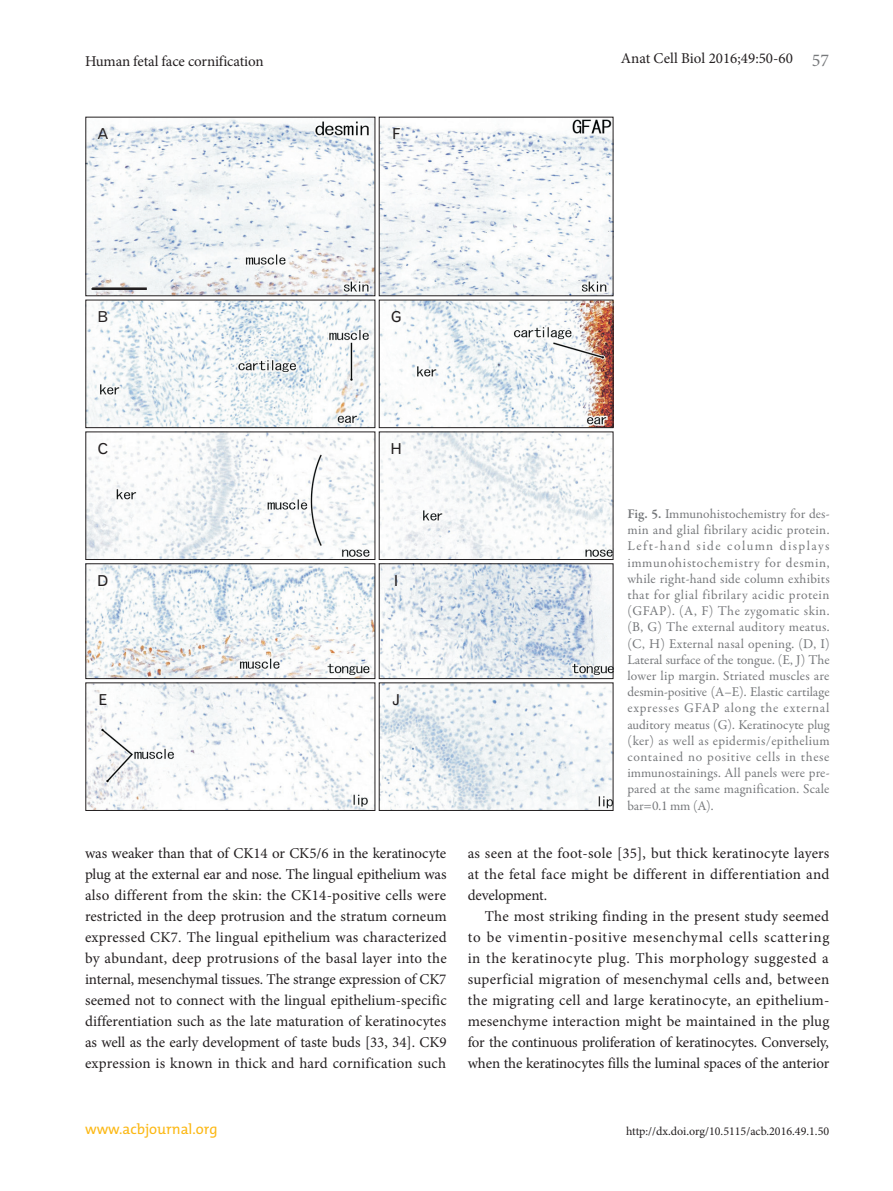
<style>
.page{position:relative;width:893px;height:1191px;background:#fff}
.page>*{position:absolute;margin:0;border:0;box-sizing:border-box;transform-origin:0 0}
.t1{font:15px/21px "Minion Pro";color:#231f20;text-align:justify}
.t2{font:15px "Gothic 720 BT Roman B";color:#231f20}
.t3{font:14.7px "The Mix";color:#fcb814}
.t4{font:13.5px/16.2px "Garamond Premr Pro";letter-spacing:.005em;color:#76787b;text-align:justify}
.t5{font:12px "Minion Pro";color:#231f20}
.s1{font-size:18px;color:#76787b}
.s2{font-weight:600}
</style>
<div class="page">
<svg style="left:85px;top:117px;width:529px;height:694px"></svg>
<hr style="left:92px;top:287px;width:55px;height:3px;background:#231f20">
<p class="t1" style="left:85px;top:50px;width:180px">Human fetal face cornification</p>
<p class="t1" style="left:621px;top:48px;width:210px">Anat Cell Biol 2016;49:50-60 <span class="s1">57</span></p>
<p class="t2" style="left:98px;top:125px;width:12px">A</p>
<p class="t2" style="left:392px;top:125px;width:10px">F</p>
<p class="t2" style="left:98px;top:308px;width:12px">B</p>
<p class="t2" style="left:391px;top:308px;width:12px">G</p>
<p class="t2" style="left:98px;top:440px;width:12px">C</p>
<p class="t2" style="left:391px;top:440px;width:13px">H</p>
<p class="t2" style="left:97px;top:572px;width:13px">D</p>
<p class="t2" style="left:98px;top:691px;width:10px">E</p>
<p class="t2" style="left:394px;top:572px;width:6px">I</p>
<p class="t2" style="left:392px;top:691px;width:9px">J</p>
<p class="t4" style="left:627px;top:506px;width:204px"><span class="s2">Fig. 5.</span> Immunohistochemistry for des&shy;min and glial fibrilary acidic protein.<br>Left-hand side column displays immunohistochemistry for desmin, while right-hand side column exhibits that for glial fibrilary acidic protein (GFAP). (A, F) The zygomatic skin. (B, G) The external auditory meatus. (C, H) External nasal opening. (D, I)<br>Lateral surface of the tongue. (E, J) The lower lip margin. Striated muscles are desmin-positive (A–E). Elastic cartilage expresses GFAP along the external auditory meatus (G). Keratinocyte plug (ker) as well as epidermis/epithelium contained no positive cells in these immunostainings. All panels were pre&shy;pared at the same magnification. Scale bar=0.1 mm (A).</p>
<p class="t1" style="left:85px;top:843px;width:363px">was weaker than that of CK14 or CK5/6 in the keratinocyte plug at the external ear and nose. The lingual epithelium was also different from the skin: the CK14-positive cells were restricted in the deep protrusion and the stratum corneum expressed CK7. The lingual epithelium was characterized by abundant, deep protrusions of the basal layer into the internal, mesenchymal tissues. The strange expression of CK7 seemed not to connect with the lingual epithelium-specific differentiation such as the late maturation of keratinocytes as well as the early development of taste buds [33, 34]. CK9 expression is known in thick and hard cornification such</p>
<p class="t1" style="left:468px;top:843px;width:363px">as seen at the foot-sole [35], but thick keratinocyte layers at the fetal face might be different in differentiation and development.</p>
<p class="t1" style="left:468px;top:906px;width:363px;text-indent:17px">The most striking finding in the present study seemed to be vimentin-positive mesenchymal cells scattering in the keratinocyte plug. This morphology suggested a superficial migration of mesenchymal cells and, between the migrating cell and large keratinocyte, an epithelium&shy;mesenchyme interaction might be maintained in the plug for the continuous proliferation of keratinocytes. Conversely, when the keratinocytes fills the luminal spaces of the anterior</p>
<p class="t3" style="left:85px;top:1117px;width:134px">www.acbjournal.org</p>
<p class="t5" style="left:626px;top:1123px;width:205px">http://dx.doi.org/10.5115/acb.2016.49.1.50</p>
</div>
